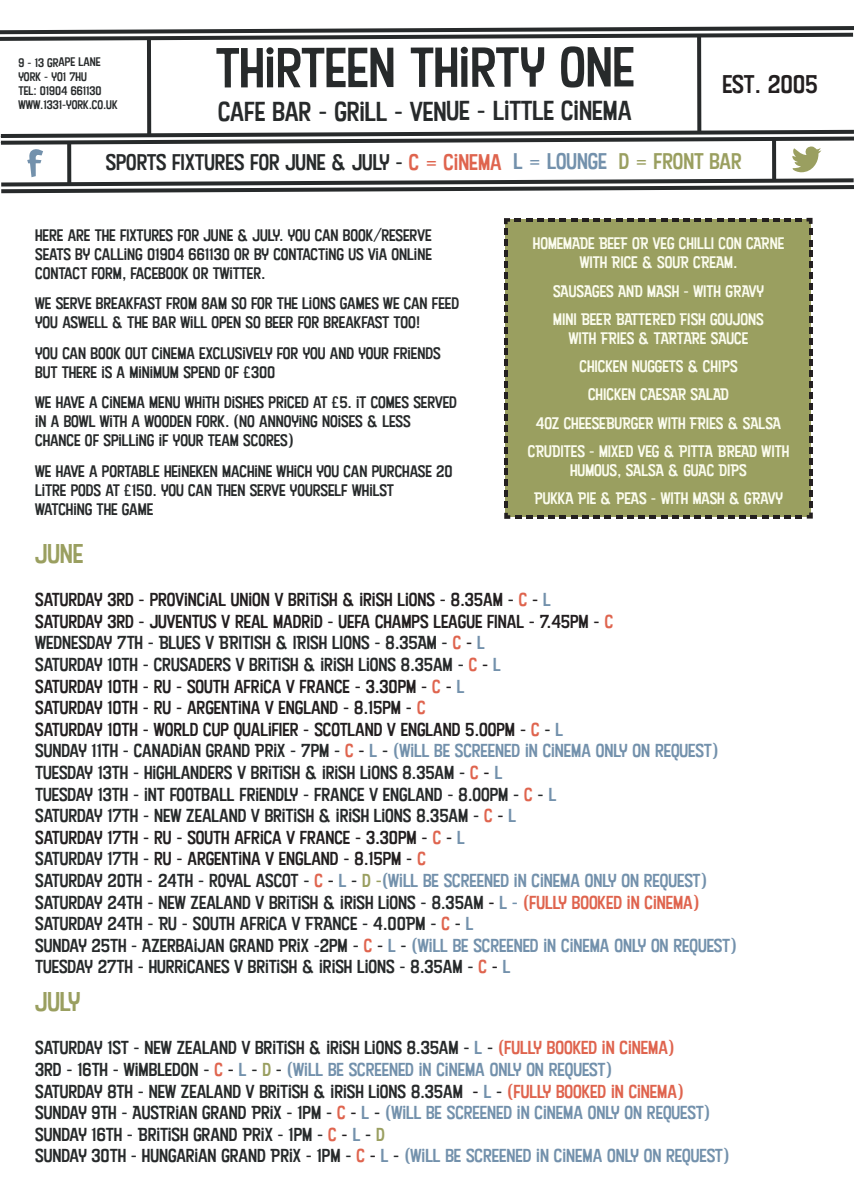
<style>
.page{position:relative;width:854px;height:1202px;background:#fff}
.page>*{position:absolute;margin:0;border:0;box-sizing:border-box;transform-origin:0 0}
.t1{font:53.9px "Kon Tiki JF Aloha";letter-spacing:-.005em;color:#272a2b}
.t2{font:26.3px "Kon Tiki JF Aloha";letter-spacing:-.005em;color:#272a2b}
.t3{font:26px "Kon Tiki JF Aloha";color:#9a9f60}
.t4{font:24.5px "Kon Tiki JF Aloha";color:#231f20}
.t5{font:21.7px "Kon Tiki JF Aloha";letter-spacing:-.005em;color:#272a2b}
.t6{font:18px/21.6px "Kon Tiki JF Aloha";color:#272a2b}
.t7{font:16px/19.2px "Kon Tiki JF Aloha";color:#272a2b}
.t8{font:16px/28.2px "Kon Tiki JF Aloha";color:#fbfcee;text-align:center}
.t9{font:11.9px/14.3px "Kon Tiki JF Aloha";letter-spacing:-.005em;color:#272a2b}
.s1{color:#df644e}
.s2{color:#7391ac}
.s3{color:#9a9f60}
.s4{color:#231f20}
</style>
<div class="page">
<svg style="left:0;top:26px;width:853px;height:168px"></svg>
<svg style="left:67px;top:142px;width:4px;height:42px"></svg>
<svg style="left:771px;top:139px;width:4px;height:42px"></svg>
<div style="left:504px;top:218px;width:308px;height:301px;background:#9a9f60"></div>
<p class="t9" style="left:18px;top:55px;width:101px">9 - 13 GRAPE LANE<br>YORK - YO1 7HU<br>TEL: 01904 661130<br>WWW.1331-YORK.CO.UK</p>
<h1 class="t1" style="left:215px;top:34px;width:420px">THIRTEEN THIRTY ONE</h1>
<h2 class="t2" style="left:218px;top:95px;width:415px">CAFE BAR - GRILL - VENUE - LITTLE CINEMA</h2>
<h3 class="t4" style="left:722px;top:69px;width:97px">EST. 2005</h3>
<p class="t5" style="left:106px;top:149px;width:637px">SPORTS FIXTURES FOR JUNE &amp; JULY - <span class="s1">C = CINEMA</span> <span class="s2">L = LOUNGE</span> <span class="s3">D = FRONT BAR</span></p>
<p class="t7" style="left:35px;top:225px;width:398px;text-align:justify">HERE ARE THE FIXTURES FOR JUNE &amp; JULY. YOU CAN BOOK/RESERVE SEATS BY CALLING 01904 661130 OR BY CONTACTING US VIA ONLINE CONTACT FORM, FACEBOOK OR TWITTER.</p>
<p class="t7" style="left:35px;top:294px;width:425px">WE SERVE BREAKFAST FROM 8AM SO FOR THE LIONS GAMES WE CAN FEED<br>YOU ASWELL &amp; THE BAR WILL OPEN SO BEER FOR BREAKFAST TOO!</p>
<p class="t7" style="left:35px;top:343px;width:407px">YOU CAN BOOK OUT CINEMA EXCLUSIVELY FOR YOU AND YOUR FRIENDS<br>BUT THERE IS A MINIMUM SPEND OF £300</p>
<p class="t7" style="left:35px;top:393px;width:423px">WE HAVE A CINEMA MENU WHITH DISHES PRICED AT £5. IT COMES SERVED<br>IN A BOWL WITH A WOODEN FORK. (NO ANNOYING NOISES &amp; LESS<br>CHANCE OF SPILLING IF YOUR TEAM SCORES)</p>
<p class="t7" style="left:35px;top:461px;width:419px">WE HAVE A PORTABLE HEINEKEN MACHINE WHICH YOU CAN PURCHASE 20<br>LITRE PODS AT £150. YOU CAN THEN SERVE YOURSELF WHILST<br>WATCHING THE GAME</p>
<p class="t8" style="left:532px;top:234px;width:253px;line-height:19.2px">HOMEMADE BEEF OR VEG CHILLI CON CARNE<br>WITH RICE &amp; SOUR CREAM.</p>
<p class="t8" style="left:553px;top:277px;width:212px;text-align:left">SAUSAGES AND MASH - WITH GRAVY<br>MINI BEER BATTERED FISH GOUJONS</p>
<p class="t8" style="left:527px;top:324px;width:263px">WITH FRIES &amp; TARTARE SAUCE<br>CHICKEN NUGGETS &amp; CHIPS<br>CHICKEN CAESAR SALAD<br>4OZ CHEESEBURGER WITH FRIES &amp; SALSA<br>CRUDITES - MIXED VEG &amp; PITTA BREAD WITH</p>
<p class="t8" style="left:534px;top:456px;width:250px">HUMOUS, SALSA &amp; GUAC DIPS<br>PUKKA PIE &amp; PEAS - WITH MASH &amp; GRAVY</p>
<h3 class="t3" style="left:35px;top:537px;width:50px">JUNE</h3>
<p class="t6" style="left:35px;top:589px;width:703px"><span class="s4">SATURDAY 3RD - PROVINCIAL UNION V BRITISH &amp; IRISH LIONS - 8.35AM -</span> <span class="s1">C</span> <span class="s4">-</span> <span class="s2">L<br></span><span class="s4">SATURDAY 3RD - JUVENTUS V REAL MADRID - UEFA CHAMPS LEAGUE FINAL - 7.45PM -</span> <span class="s1">C<br></span>WEDNESDAY 7TH - BLUES V BRITISH &amp; IRISH LIONS - 8.35AM - <span class="s1">C</span> <span class="s4">-</span> <span class="s2">L<br></span>SATURDAY 10TH - CRUSADERS V BRITISH &amp; IRISH LIONS 8.35AM - <span class="s1">C</span> <span class="s4">-</span> <span class="s2">L<br></span><span class="s4">SATURDAY 10TH - RU - SOUTH AFRICA V FRANCE - 3.30PM -</span> <span class="s1">C</span> <span class="s4">-</span> <span class="s2">L<br></span><span class="s4">SATURDAY 10TH - RU - ARGENTINA V ENGLAND - 8.15PM -</span> <span class="s1">C<br></span><span class="s4">SATURDAY 10TH - WORLD CUP QUALIFIER - SCOTLAND V ENGLAND 5.OOPM -</span> <span class="s1">C</span> - <span class="s2">L<br></span>SUNDAY 11TH - CANADIAN GRAND PRIX - 7PM - <span class="s1">C</span> <span class="s4">-</span> <span class="s2">L</span> - <span class="s2">(WILL BE SCREENED IN CINEMA ONLY ON REQUEST)<br></span>TUESDAY 13TH - HIGHLANDERS V BRITISH &amp; IRISH LIONS 8.35AM - <span class="s1">C</span> <span class="s4">-</span> <span class="s2">L<br></span>TUESDAY 13TH - INT FOOTBALL FRIENDLY - FRANCE V ENGLAND - 8.OOPM - <span class="s1">C</span> - <span class="s2">L<br></span>SATURDAY 17TH - NEW ZEALAND V BRITISH &amp; IRISH LIONS 8.35AM - <span class="s1">C</span> <span class="s4">-</span> <span class="s2">L<br></span><span class="s4">SATURDAY 17TH - RU - SOUTH AFRICA V FRANCE - 3.30PM -</span> <span class="s1">C</span> <span class="s4">-</span> <span class="s2">L<br></span>SATURDAY 17TH - <span class="s4">RU - ARGENTINA V ENGLAND - 8.15PM -</span> <span class="s1">C<br></span>SATURDAY 20TH - 24TH - ROYAL ASCOT - <span class="s1">C</span> <span class="s4">-</span> <span class="s2">L</span> - <span class="s3">D -</span><span class="s2">(WILL BE SCREENED IN CINEMA ONLY ON REQUEST)<br></span>SATURDAY 24TH - NEW ZEALAND V BRITISH &amp; IRISH LIONS - 8.35AM <span class="s4">-</span> <span class="s2">L -</span> <span class="s1">(FULLY BOOKED IN CINEMA)<br></span>SATURDAY 24TH - RU - SOUTH AFRICA V FRANCE - 4.00PM - <span class="s1">C</span> - <span class="s2">L<br></span>SUNDAY 25TH - AZERBAIJAN GRAND PRIX -2PM - <span class="s1">C</span> <span class="s4">-</span> <span class="s2">L</span> - <span class="s2">(WILL BE SCREENED IN CINEMA ONLY ON REQUEST)<br></span>TUESDAY 27TH - HURRICANES V BRITISH &amp; IRISH LIONS - 8.35AM - <span class="s1">C</span> <span class="s4">-</span> <span class="s2">L</span></p>
<h3 class="t3" style="left:35px;top:986px;width:47px">JULY</h3>
<p class="t6" style="left:35px;top:1037px;width:695px">SATURDAY 1ST - NEW ZEALAND V BRITISH &amp; IRISH LIONS 8.35AM - <span class="s2">L</span> - <span class="s1">(FULLY BOOKED IN CINEMA)<br></span>3RD - 16TH - WIMBLEDON - <span class="s1">C</span> <span class="s4">-</span> <span class="s2">L</span> - <span class="s3">D</span> - <span class="s2">(WILL BE SCREENED IN CINEMA ONLY ON REQUEST)<br></span>SATURDAY 8TH - NEW ZEALAND V BRITISH &amp; IRISH LIONS 8.35AM <span class="s4">-</span> <span class="s2">L</span> - <span class="s1">(FULLY BOOKED IN CINEMA)<br></span>SUNDAY 9TH - AUSTRIAN GRAND PRIX - 1PM - <span class="s1">C</span> <span class="s4">-</span> <span class="s2">L</span> - <span class="s2">(WILL BE SCREENED IN CINEMA ONLY ON REQUEST)<br></span>SUNDAY 16TH - BRITISH GRAND PRIX - 1PM - <span class="s1">C</span> <span class="s4">-</span> <span class="s2">L</span> - <span class="s3">D<br></span>SUNDAY 30TH - HUNGARIAN GRAND PRIX - 1PM - <span class="s1">C</span> <span class="s4">-</span> <span class="s2">L</span> - <span class="s2">(WILL BE SCREENED IN CINEMA ONLY ON REQUEST)</span></p>
</div>
